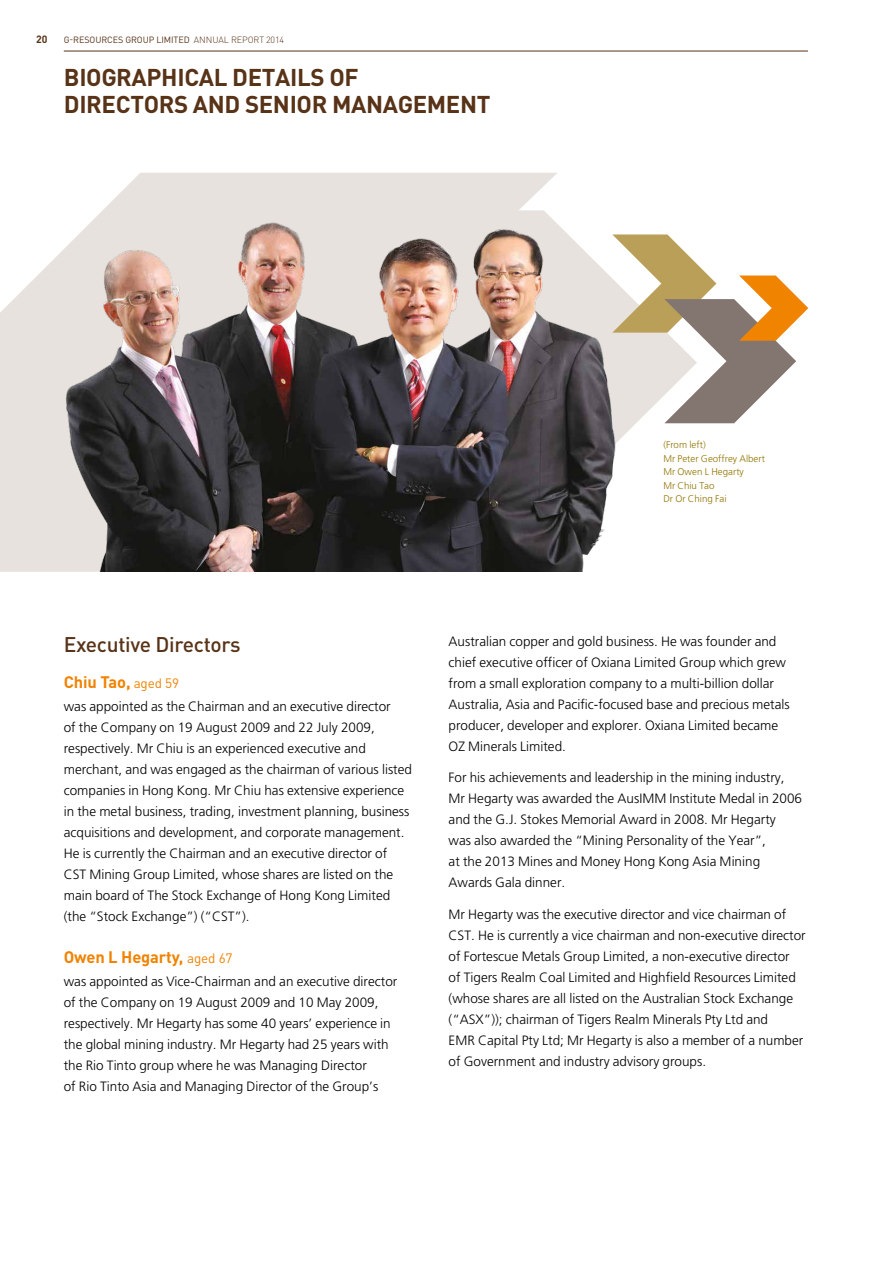
<style>
.page{position:relative;width:893px;height:1263px;background:#fff}
.page>*{position:absolute;margin:0;border:0;box-sizing:border-box;transform-origin:0 0}
.t1{font:700 24px/27px "DIN Pro";letter-spacing:-.015em;color:#583317}
.t2{font:500 21px "DIN Pro";letter-spacing:-.015em;color:#583317}
.t3{font:700 16.5px "DIN Pro";letter-spacing:-.01em;color:#f08300}
.t4{font:300 13.5px/21px "Frutiger";color:#000}
.t5{font:700 10.5px "DIN Pro";color:#583317}
.t6{font:300 9.75px/13.5px "Frutiger";color:#927400}
.t7{font:9px "DIN Pro";letter-spacing:-.01em;color:#583317}
.s1{font-weight:300}
.s2{font-weight:400;font-size:13.5px}
</style>
<div class="page">
<hr style="left:64px;top:51px;width:744px;height:1px;background:#583317">
<svg style="left:0;top:173px;width:557px;height:399px;fill:#e7e2dd"></svg>
<svg style="left:636px;top:234px;width:172px;height:189px"></svg>
<img style="left:47px;top:210px;width:589px;height:362px">
<p class="t5" style="left:36px;top:32px;width:13px">20</p>
<p class="t7" style="left:64px;top:33px;width:222px">G-RESOURCES GROUP LIMITED <span class="s1">ANNUAL REPORT 2014</span></p>
<h1 class="t1" style="left:64px;top:63px;width:428px">BIOGRAPHICAL DETAILS OF<br>DIRECTORS AND SENIOR MANAGEMENT</h1>
<p class="t6" style="left:663px;top:438px;width:103px">(From left)<br>Mr Peter Geoffrey Albert<br>Mr Owen L Hegarty<br>Mr Chiu Tao<br>Dr Or Ching Fai</p>
<h2 class="t2" style="left:64px;top:630px;width:178px">Executive Directors</h2>
<p class="t3" style="left:64px;top:670px;width:117px">Chiu Tao, <span class="s2">aged 59</span></p>
<p class="t4" style="left:64px;top:696px;width:350px">was appointed as the Chairman and an executive director<br>of the Company on 19 August 2009 and 22 July 2009, respectively. Mr Chiu is an experienced executive and merchant, and was engaged as the chairman of various listed companies in Hong Kong. Mr Chiu has extensive experience in the metal business, trading, investment planning, business acquisitions and development, and corporate management.<br>He is currently the Chairman and an executive director of CST Mining Group Limited, whose shares are listed on the main board of The Stock Exchange of Hong Kong Limited (the “Stock Exchange”) (“CST”).</p>
<p class="t3" style="left:64px;top:945px;width:170px">Owen L Hegarty, <span class="s2">aged 67</span></p>
<p class="t4" style="left:64px;top:971px;width:335px">was appointed as Vice-Chairman and an executive director of the Company on 19 August 2009 and 10 May 2009, respectively. Mr Hegarty has some 40 years’ experience in the global mining industry. Mr Hegarty had 25 years with the Rio Tinto group where he was Managing Director<br>of Rio Tinto Asia and Managing Director of the Group’s</p>
<p class="t4" style="left:449px;top:631px;width:343px">Australian copper and gold business. He was founder and chief executive officer of Oxiana Limited Group which grew from a small exploration company to a multi-billion dollar Australia, Asia and Pacific-focused base and precious metals producer, developer and explorer. Oxiana Limited became OZ Minerals Limited.</p>
<p class="t4" style="left:449px;top:767px;width:355px">For his achievements and leadership in the mining industry, Mr Hegarty was awarded the AusIMM Institute Medal in 2006 and the G.J. Stokes Memorial Award in 2008. Mr Hegarty<br>was also awarded the “Mining Personality of the Year”,<br>at the 2013 Mines and Money Hong Kong Asia Mining Awards Gala dinner.</p>
<p class="t4" style="left:449px;top:904px;width:359px">Mr Hegarty was the executive director and vice chairman of CST. He is currently a vice chairman and non-executive director of Fortescue Metals Group Limited, a non-executive director<br>of Tigers Realm Coal Limited and Highfield Resources Limited (whose shares are all listed on the Australian Stock Exchange (“ASX”)); chairman of Tigers Realm Minerals Pty Ltd and<br>EMR Capital Pty Ltd; Mr Hegarty is also a member of a number of Government and industry advisory groups.</p>
</div>
